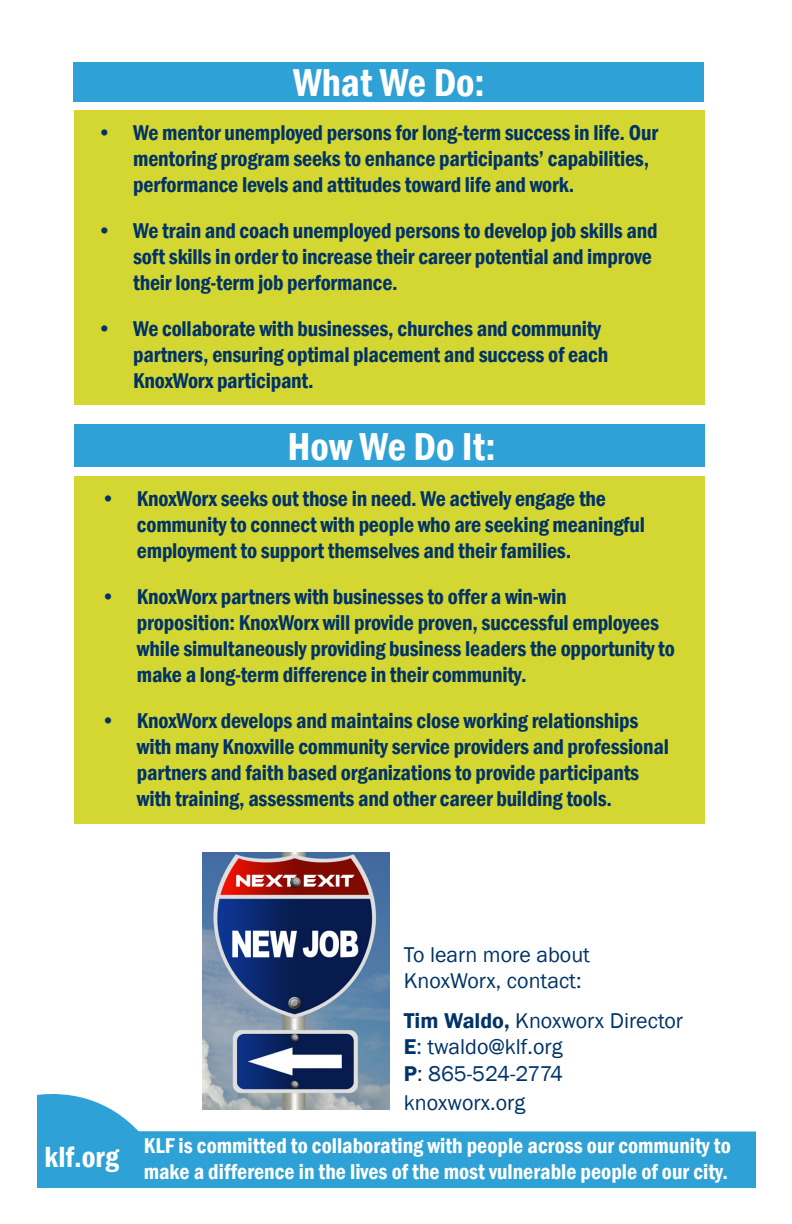
<style>
.page{position:relative;width:792px;height:1224px;background:#fff}
.page>*{position:absolute;margin:0;border:0;box-sizing:border-box;transform-origin:0 0}
.t1{font:600 condensed 40px "Franklin Gothic";color:#fff}
.t2{font:600 condensed 30px "Franklin Gothic";color:#fff}
.t3{font:600 condensed 22px/26px "Franklin Gothic";letter-spacing:-.01em;color:#003367}
.t4{font:600 condensed 22px/26.4px "Franklin Gothic";color:#fff}
.t5{font:22px "Franklin Gothic";color:#003367}
.t6{font:22px "Franklin Gothic";letter-spacing:-.025em;color:#003367}
.s1{font-weight:600}
</style>
<div class="page">
<svg style="left:37px;top:1094px;width:189px;height:37px"></svg>
<div style="left:36px;top:1131px;width:720px;height:57px;background:#2ea1d6"></div>
<img style="left:202px;top:852px;width:187px;height:257px">
<div style="left:74px;top:476px;width:631px;height:347px;background:#d4d631"></div>
<div style="left:74px;top:110px;width:631px;height:295px;background:#d4d631"></div>
<div style="left:73px;top:62px;width:631px;height:40px;background:#2ea1d6"></div>
<div style="left:74px;top:424px;width:631px;height:43px;background:#2ea1d6"></div>
<p class="t1" style="left:293px;top:56px;width:193px">What We Do:</p>
<p class="t3" style="left:133px;top:119px;width:526px;text-indent:-36px">• We mentor unemployed persons for long-term success in life. Our mentoring program seeks to enhance participants’ capabilities, performance levels and attitudes toward life and work.</p>
<p class="t3" style="left:133px;top:217px;width:526px;text-indent:-36px">• We train and coach unemployed persons to develop job skills and soft skills in order to increase their career potential and improve their long-term job performance.</p>
<p class="t3" style="left:133px;top:315px;width:477px;text-indent:-36px">• We collaborate with businesses, churches and community partners, ensuring optimal placement and success of each<br>KnoxWorx participant.</p>
<p class="t1" style="left:287px;top:420px;width:210px">How We Do It:</p>
<p class="t3" style="left:137px;top:485px;width:510px;text-indent:-36px">• KnoxWorx seeks out those in need. We actively engage the community to connect with people who are seeking meaningful employment to support themselves and their families.</p>
<p class="t3" style="left:137px;top:583px;width:540px;text-indent:-36px">• KnoxWorx partners with businesses to offer a win-win<br>proposition: KnoxWorx will provide proven, successful employees while simultaneously providing business leaders the opportunity to make a long-term difference in their community.</p>
<p class="t3" style="left:137px;top:707px;width:534px;text-indent:-36px">• KnoxWorx develops and maintains close working relationships with many Knoxville community service providers and professional partners and faith based organizations to provide participants with training, assessments and other career building tools.</p>
<p class="t2" style="left:45px;top:1137px;width:76px">klf.org</p>
<p class="t5" style="left:404px;top:941px;width:188px">To learn more about</p>
<p class="t5" style="left:404px;top:967px;width:179px">KnoxWorx, contact:</p>
<p class="t5" style="left:404px;top:1007px;width:281px"><span class="s1">Tim Waldo,</span> Knoxworx Director</p>
<p class="t5" style="left:404px;top:1034px;width:160px"><span class="s1">E</span>: twaldo@klf.org</p>
<p class="t6" style="left:404px;top:1060px;width:161px"><span class="s1">P</span>: 865-524-2774</p>
<p class="t5" style="left:404px;top:1089px;width:123px">knoxworx.org</p>
<p class="t4" style="left:144px;top:1132px;width:589px">KLF is committed to collaborating with people across our community to make a difference in the lives of the most vulnerable people of our city.</p>
</div>
